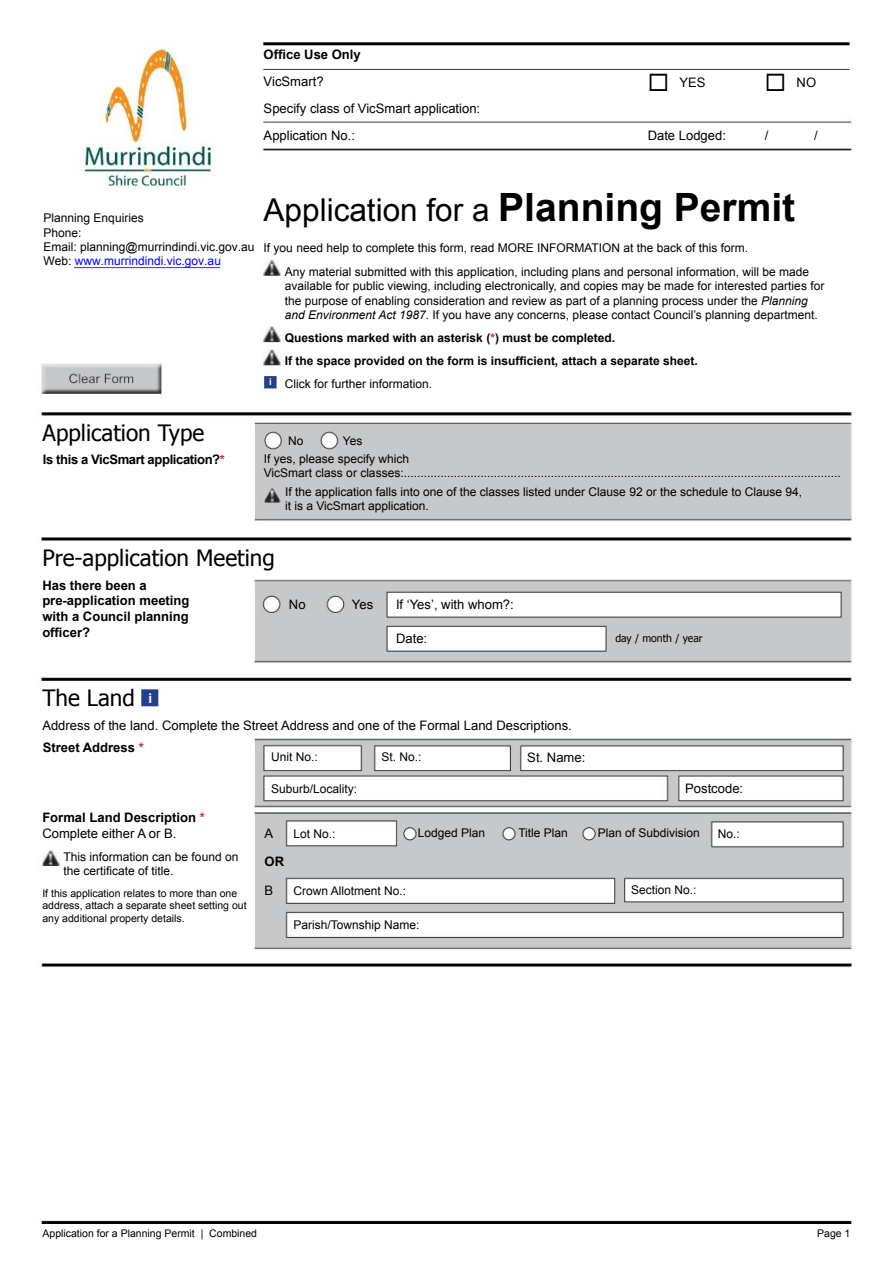
<style>
.page{position:relative;width:893px;height:1263px;background:#fff}
.page>*{position:absolute;margin:0;border:0;box-sizing:border-box;transform-origin:0 0}
.t1{font:31.5px "Arial";color:#000}
.t2{font:22.5px "Tahoma";color:#000}
.t3{font:13.05px/27px "Arial";color:#000}
.t4{font:700 13.05px/15.6px "Arial";color:#000}
.t5{font:700 13.05px "Arial";letter-spacing:-.03em;color:#000}
.t6{font:12px/14.4px "Arial";color:#000}
.t7{font:700 12px/23px "Arial";color:#000}
.t8{font:12px "Arial";color:#000}
.t9{font:10.5px/12.6px "Arial";color:#000}
.t10{font:10.5px "Tahoma";color:#000}
.t11{font:700 9.45px "Arial";color:#fff}
.s1{font-style:inherit}
.s2{color:#00f}
.s3{font-weight:700;font-size:39px}
.s4{font-style:italic}
.s5{color:#d12229}
.s6{font-weight:400}
</style>
<div class="page">
<img style="left:40px;top:42px;width:812px;height:1181px">
<p class="t4" style="left:264px;top:47px;width:99px">Office Use Only</p>
<p class="t3" style="left:264px;top:69px;width:61px">VicSmart?</p>
<p class="t3" style="left:648px;top:69px;width:60px">◻ YES</p>
<p class="t3" style="left:765px;top:69px;width:53px">◻ NO</p>
<p class="t3" style="left:264px;top:96px;width:218px">Specify class of VicSmart application:<br>Application No.:</p>
<p class="t3" style="left:648px;top:123px;width:80px">Date Lodged:</p>
<p class="t3" style="left:765px;top:123px;width:5px">/</p>
<p class="t3" style="left:814px;top:123px;width:5px">/</p>
<p class="t8" style="left:44px;top:210px;width:102px">Planning Enquiries</p>
<p class="t6" style="left:44px;top:225px;width:212px">Phone:<br>Email: planning@murrindindi.vic.gov.au<br><span class="s1">Web:</span> <span class="s2">www.murrindindi.vic.gov.au</span></p>
<h1 class="t1" style="left:264px;top:189px;width:533px">Application for a <span class="s3">Planning Permit</span></h1>
<p class="t6" style="left:285px;top:237px;width:526px;line-height:23.5px;text-indent:-21px">If you need help to complete this form, read MORE INFORMATION at the back of this form.<br>Any material submitted with this application, including plans and personal information, will be made</p>
<p class="t6" style="left:285px;top:279px;width:541px">available for public viewing, including electronically, and copies may be made for interested parties for the purpose of enabling consideration and review as part of a planning process under the <span class="s4">Planning and Environment Act 1987</span>. If you have any concerns, please contact Council’s planning department.</p>
<p class="t7" style="left:285px;top:327px;width:414px">Questions marked with an asterisk (<span class="s5">*</span>) must be completed.<br>If the space provided on the form is insufficient, attach a separate sheet.</p>
<p class="t6" style="left:285px;top:377px;width:149px">Click for further information.</p>
<p class="t11" style="left:269px;top:376px;width:4px">i</p>
<h2 class="t2" style="left:43px;top:418px;width:163px">Application Type</h2>
<p class="t5" style="left:43px;top:450px;width:183px">Is this a VicSmart application?<span class="s5">*</span></p>
<p class="t6" style="left:264px;top:432px;width:147px;line-height:18.1px;text-indent:79px">Yes<br>If yes, please specify which</p>
<p class="t6" style="left:285px;top:464px;width:557px;line-height:18.6px;text-indent:-21px">VicSmart class or classes:...................................................................................................................................<br>If the application falls into one of the classes listed under Clause 92 or the schedule to Clause 94,</p>
<p class="t6" style="left:285px;top:499px;width:145px">it is a VicSmart application.</p>
<p class="t6" style="left:288px;top:433px;width:17px">No</p>
<h2 class="t2" style="left:42px;top:543px;width:234px">Pre-application Meeting</h2>
<p class="t4" style="left:42px;top:577px;width:149px">Has there been a pre-application meeting with a Council planning officer?</p>
<p class="t3" style="left:289px;top:591px;width:18px">No</p>
<p class="t3" style="left:352px;top:591px;width:23px">Yes</p>
<p class="t3" style="left:396px;top:591px;width:119px">If ‘Yes’, with whom?:</p>
<p class="t3" style="left:396px;top:625px;width:33px">Date:</p>
<p class="t10" style="left:615px;top:631px;width:89px">day / month / year</p>
<h2 class="t2" style="left:42px;top:683px;width:111px">The Land <sup>i</sup></h2>
<p class="t3" style="left:42px;top:712px;width:531px">Address of the land. Complete the Street Address and one of the Formal Land Descriptions.</p>
<p class="t4" style="left:43px;top:740px;width:103px">Street Address <span class="s5">*</span></p>
<p class="t4" style="left:42px;top:810px;width:164px">Formal Land Description <span class="s5">*<br></span><span class="s6">Complete either A or B.</span></p>
<p class="t6" style="left:64px;top:850px;width:176px">This information can be found on the certificate of title.</p>
<p class="t9" style="left:42px;top:887px;width:206px">If this application relates to more than one address, attach a separate sheet setting out any additional property details.</p>
<p class="t6" style="left:271px;top:750px;width:48px">Unit No.:</p>
<p class="t6" style="left:382px;top:750px;width:42px">St. No.:</p>
<p class="t3" style="left:527px;top:744px;width:60px">St. Name:</p>
<p class="t6" style="left:271px;top:781px;width:88px">Suburb/Locality:</p>
<p class="t3" style="left:685px;top:775px;width:60px">Postcode:</p>
<p class="t3" style="left:265px;top:820px;width:10px">A</p>
<p class="t6" style="left:294px;top:826px;width:44px">Lot No.:</p>
<p class="t6" style="left:718px;top:827px;width:24px">No.:</p>
<p class="t4" style="left:265px;top:854px;width:21px">OR</p>
<p class="t3" style="left:265px;top:876px;width:10px">B</p>
<p class="t6" style="left:294px;top:884px;width:114px">Crown Allotment No.:</p>
<p class="t6" style="left:631px;top:883px;width:67px">Section No.:</p>
<p class="t6" style="left:294px;top:918px;width:128px">Parish/Township Name:</p>
<p class="t6" style="left:418px;top:826px;width:69px">Lodged Plan</p>
<p class="t6" style="left:518px;top:826px;width:51px">Title Plan</p>
<p class="t6" style="left:598px;top:826px;width:104px">Plan of Subdivision</p>
<p class="t9" style="left:43px;top:1227px;width:216px">Application for a Planning Permit | Combined</p>
<p class="t9" style="left:817px;top:1227px;width:35px">Page 1</p>
</div>
